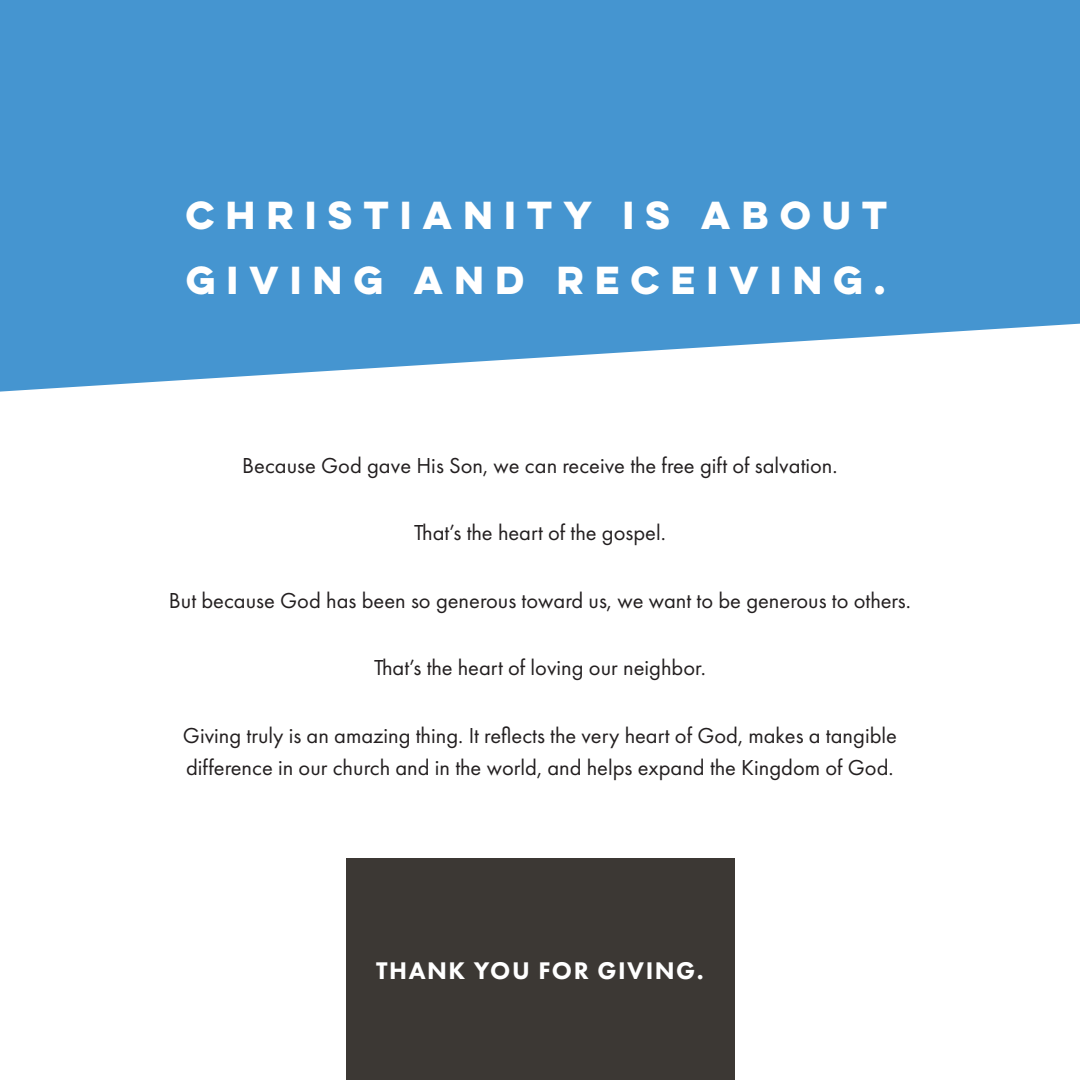
<style>
.page{position:relative;width:1080px;height:1080px;background:#fff}
.page>*{position:absolute;margin:0;border:0;box-sizing:border-box;transform-origin:0 0}
.t1{font:700 35px/65px "Lulo Clean One";letter-spacing:.1em;color:#fff}
.Main_Text{font:800 25px "Futura PT";letter-spacing:.06em;color:#fff}
.Body{font:22.5px/32.5px "Futura PT";color:#231f20}
</style>
<div class="page">
<svg style="left:0;top:0;width:1080px;height:392px;background:#559ed4"></svg>
<div style="left:346px;top:858px;width:388px;height:222px;background:#3c3834"></div>
<p class="t1" style="left:186px;top:182px;width:711px">CHRISTIANITY IS ABOUT<br>GIVING AND RECEIVING.</p>
<p class="Body" style="left:242px;top:449px;width:597px">Because God gave His Son, we can receive the free gift of salvation.</p>
<p class="Body" style="left:414px;top:516px;width:253px">That’s the heart of the gospel.</p>
<p class="Body" style="left:169px;top:584px;width:744px">But because God has been so generous toward us, we want to be generous to others.</p>
<p class="Body" style="left:374px;top:652px;width:333px">That’s the heart of loving our neighbor.</p>
<p class="Body" style="left:183px;top:719px;width:716px">Giving truly is an amazing thing. It reflects the very heart of God, makes a tangible difference in our church and in the world, and helps expand the Kingdom of God.</p>
<p class="Main_Text" style="left:376px;top:955px;width:329px">THANK YOU FOR GIVING.</p>
</div>
